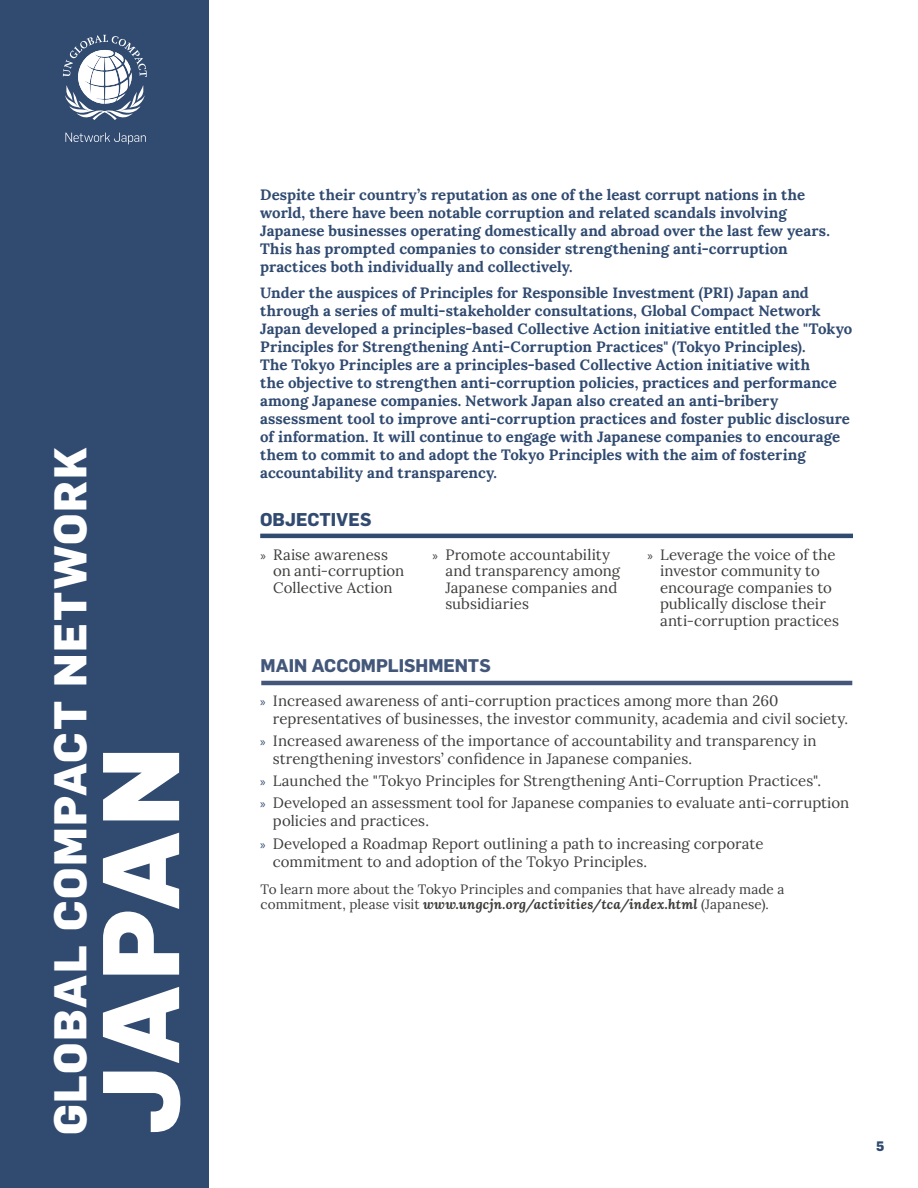
<style>
.page{position:relative;width:918px;height:1188px;background:#fff}
.page>*{position:absolute;margin:0;border:0;box-sizing:border-box;transform-origin:0 0}
.t1{font:800 106.65px "Flama";letter-spacing:.035em;color:#fff}
.t2{font:800 45px "Flama";letter-spacing:.035em;color:#fff}
.t3{font:700 18.15px "Flama";letter-spacing:.005em;color:#304a70}
.t4{font:700 18px "Flama";color:#43577a}
.t5{font:700 15px/18px "Lora";letter-spacing:.005em;color:#304a70}
.t6{font:15px/16.5px "Lora";color:#3c3c3b}
.t7{font:13.5px/15px "Lora";letter-spacing:.005em;color:#3c3c3b}
.t8{font:800 13.5px "Flama";color:#304a70}
.s1{font-family:"Myriad Pro";font-size:13.05px}
.s2{font-family:"Myriad Pro";font-size:13.05px;color:#304a70}
.s3{font-weight:700;font-style:italic}
</style>
<div class="page">
<div style="left:0;top:0;width:209px;height:1188px;background:#304a70"></div>
<svg style="left:65px;top:133px;width:81px;height:11px"></svg>
<svg style="left:63px;top:35px;width:84px;height:85px"></svg>
<hr style="left:260px;top:534px;width:593px;height:4px;background:#304a70">
<hr style="left:261px;top:681px;width:591px;height:4px;background:#43577a">
<h2 class="t2" style="left:42px;top:1135px;width:689px;rotate:-90deg">GLOBAL COMPACT NETWORK</h2>
<h1 class="t1" style="left:74px;top:1135px;width:390px;rotate:-90deg">JAPAN</h1>
<p class="t5" style="left:260px;top:184px;width:571px">Despite their country’s reputation as one of the least corrupt nations in the world, there have been notable corruption and related scandals involving Japanese businesses operating domestically and abroad over the last few years.<br>This has prompted companies to consider strengthening anti-corruption practices both individually and collectively.</p>
<p class="t5" style="left:260px;top:282px;width:594px">Under the auspices of Principles for Responsible Investment (PRI) Japan and through a series of multi-stakeholder consultations, Global Compact Network Japan developed a principles-based Collective Action initiative entitled the "Tokyo Principles for Strengthening Anti-Corruption Practices" (Tokyo Principles).<br>The Tokyo Principles are a principles-based Collective Action initiative with<br>the objective to strengthen anti-corruption policies, practices and performance among Japanese companies. Network Japan also created an anti-bribery assessment tool to improve anti-corruption practices and foster public disclosure of information. It will continue to engage with Japanese companies to encourage them to commit to and adopt the Tokyo Principles with the aim of fostering accountability and transparency.</p>
<p class="t3" style="left:260px;top:509px;width:113px">OBJECTIVES</p>
<p class="t6" style="left:273px;top:545px;width:133px;text-indent:-13px"><span class="s1">»</span> Raise awareness on anti-corruption<br>Collective Action</p>
<p class="t6" style="left:445px;top:545px;width:176px;text-indent:-13px"><span class="s1">»</span> Promote accountability and transparency among<br>Japanese companies and subsidiaries</p>
<p class="t6" style="left:660px;top:545px;width:180px;text-indent:-13px"><span class="s1">»</span> Leverage the voice of the investor community to encourage companies to publically disclose their anti-corruption practices</p>
<p class="t4" style="left:260px;top:655px;width:232px">MAIN ACCOMPLISHMENTS</p>
<p class="t6" style="left:273px;top:690px;width:577px;line-height:18px;text-indent:-13px"><span class="s2">»</span> Increased awareness of anti-corruption practices among more than 260 representatives of businesses, the investor community, academia and civil society.</p>
<p class="t6" style="left:273px;top:731px;width:545px;line-height:18px;text-indent:-13px"><span class="s2">»</span> Increased awareness of the importance of accountability and transparency in strengthening investors’ confidence in Japanese companies.</p>
<p class="t6" style="left:260px;top:769px;width:590px;line-height:22.2px"><span class="s2">»</span> Launched the "Tokyo Principles for Strengthening Anti-Corruption Practices".<br><span class="s2">»</span> Developed an assessment tool for Japanese companies to evaluate anti-corruption</p>
<p class="t6" style="left:260px;top:809px;width:505px;line-height:22.2px;text-indent:13px">policies and practices.<br><span class="s2">»</span> Developed a Roadmap Report outlining a path to increasing corporate</p>
<p class="t6" style="left:273px;top:852px;width:376px">commitment to and adoption of the Tokyo Principles.</p>
<p class="t7" style="left:261px;top:881px;width:525px">To learn more about the Tokyo Principles and companies that have already made a commitment, please visit <span class="s3">www.ungcjn.org/activities/tca/index.html</span> (Japanese).</p>
<p class="t8" style="left:876px;top:1138px;width:10px">5</p>
</div>
